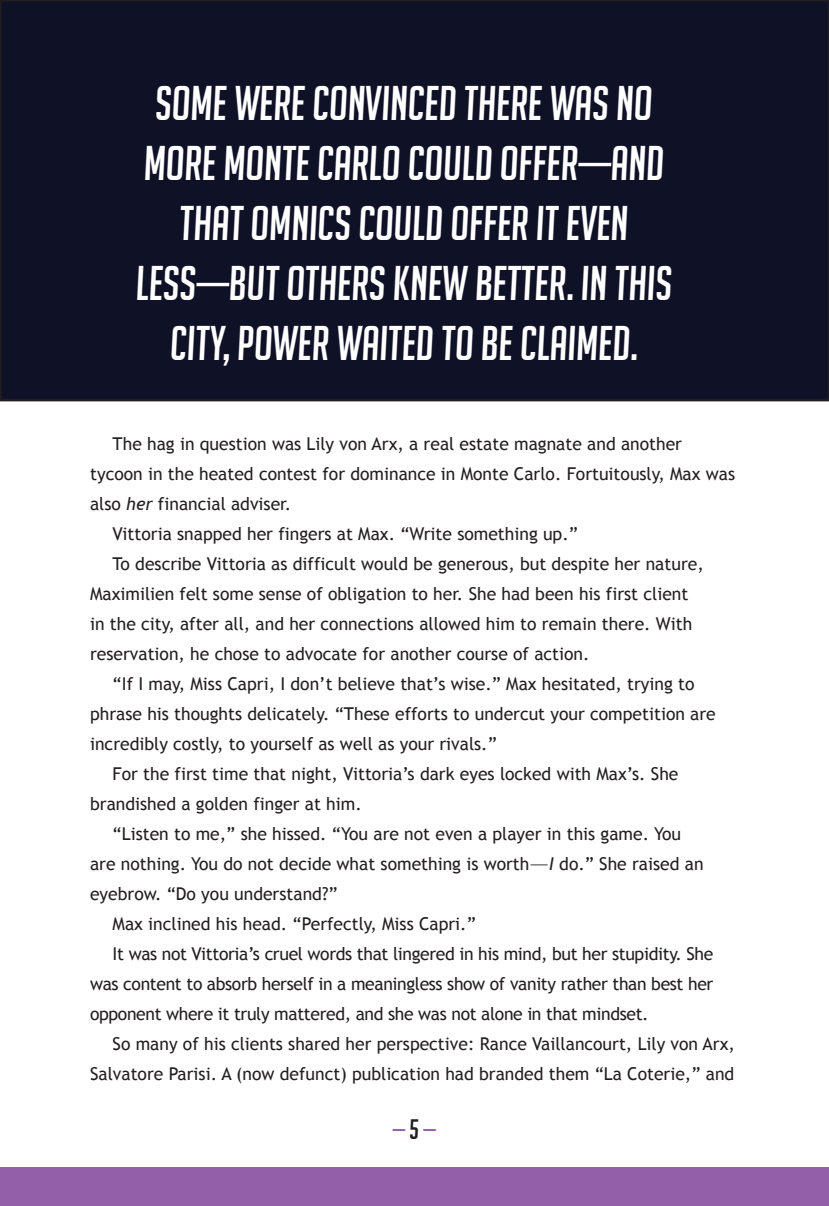
<style>
.page{position:relative;width:829px;height:1206px;background:#fff}
.page>*{position:absolute;margin:0;border:0;box-sizing:border-box;transform-origin:0 0}
.t1{font:italic 47.5px/60px "Big Noodle Titling";color:#fff;text-align:center}
.t2{font:italic 27.5px "Big Noodle Titling";color:#925fa8}
.t3{font:17.75px "Trebuchet MS";color:#231f20}
.t4{font:17.75px "Trebuchet MS";letter-spacing:-.02em;color:#231f20}
.s1{font-style:italic}
.s2{color:#231f20}
</style>
<div class="page">
<div style="left:0;top:1167px;width:828px;height:39px;background:#925fa8"></div>
<div style="left:0;top:0;width:828px;height:400px;background:#0f1227"></div>
<div style="left:0;top:0;width:828px;height:401px;border:2px solid #231f20"></div>
<h1 class="t1" style="left:136px;top:73px;width:537px">SOME WERE CONVINCED THERE WAS NO MORE MONTE CARLO COULD OFFER—AND THAT OMNICS COULD OFFER IT EVEN LESS—BUT OTHERS KNEW BETTER. IN THIS CITY, POWER WAITED TO BE CLAIMED.</h1>
<p class="t3" style="left:112px;top:433px;width:570px">The hag in question was Lily von Arx, a real estate magnate and another</p>
<p class="t3" style="left:90px;top:463px;width:646px">tycoon in the heated contest for dominance in Monte Carlo. Fortuitously, Max was</p>
<p class="t3" style="left:90px;top:493px;width:202px">also <span class="s1">her</span> financial adviser.</p>
<p class="t3" style="left:112px;top:523px;width:466px">Vittoria snapped her fingers at Max. “Write something up.”</p>
<p class="t3" style="left:112px;top:553px;width:592px">To describe Vittoria as difficult would be generous, but despite her nature,</p>
<p class="t3" style="left:90px;top:583px;width:599px">Maximilien felt some sense of obligation to her. She had been his first client</p>
<p class="t3" style="left:90px;top:613px;width:603px">in the city, after all, and her connections allowed him to remain there. With</p>
<p class="t3" style="left:90px;top:643px;width:500px">reservation, he chose to advocate for another course of action.</p>
<p class="t3" style="left:112px;top:673px;width:583px">“If I may, Miss Capri, I don’t believe that’s wise.” Max hesitated, trying to</p>
<p class="t3" style="left:90px;top:703px;width:626px">phrase his thoughts delicately. “These efforts to undercut your competition are</p>
<p class="t3" style="left:90px;top:733px;width:408px">incredibly costly, to yourself as well as your rivals.”</p>
<p class="t3" style="left:112px;top:763px;width:567px">For the first time that night, Vittoria’s dark eyes locked with Max’s. She</p>
<p class="t3" style="left:90px;top:793px;width:273px">brandished a golden finger at him.</p>
<p class="t3" style="left:112px;top:823px;width:569px">“Listen to me,” she hissed. “You are not even a player in this game. You</p>
<p class="t3" style="left:90px;top:853px;width:614px">are nothing. You do not decide what something is worth—<span class="s1">I</span> do.” She raised an</p>
<p class="t3" style="left:90px;top:883px;width:249px">eyebrow. “Do you understand?”</p>
<p class="t3" style="left:113px;top:913px;width:364px">Max inclined his head. “Perfectly, Miss Capri.”</p>
<p class="t4" style="left:113px;top:943px;width:601px">It was not Vittoria’s cruel words that lingered in his mind, but her stupidity. She</p>
<p class="t4" style="left:90px;top:973px;width:624px">was content to absorb herself in a meaningless show of vanity rather than best her</p>
<p class="t4" style="left:90px;top:1003px;width:559px">opponent where it truly mattered, and she was not alone in that mindset.</p>
<p class="t3" style="left:113px;top:1033px;width:623px">So many of his clients shared her perspective: Rance Vaillancourt, Lily von Arx,</p>
<p class="t3" style="left:90px;top:1063px;width:645px">Salvatore Parisi. A (now defunct) publication had branded them “La Coterie,” and</p>
<h2 class="t2" style="left:392px;top:1114px;width:45px">— <span class="s2">5</span> —</h2>
</div>
